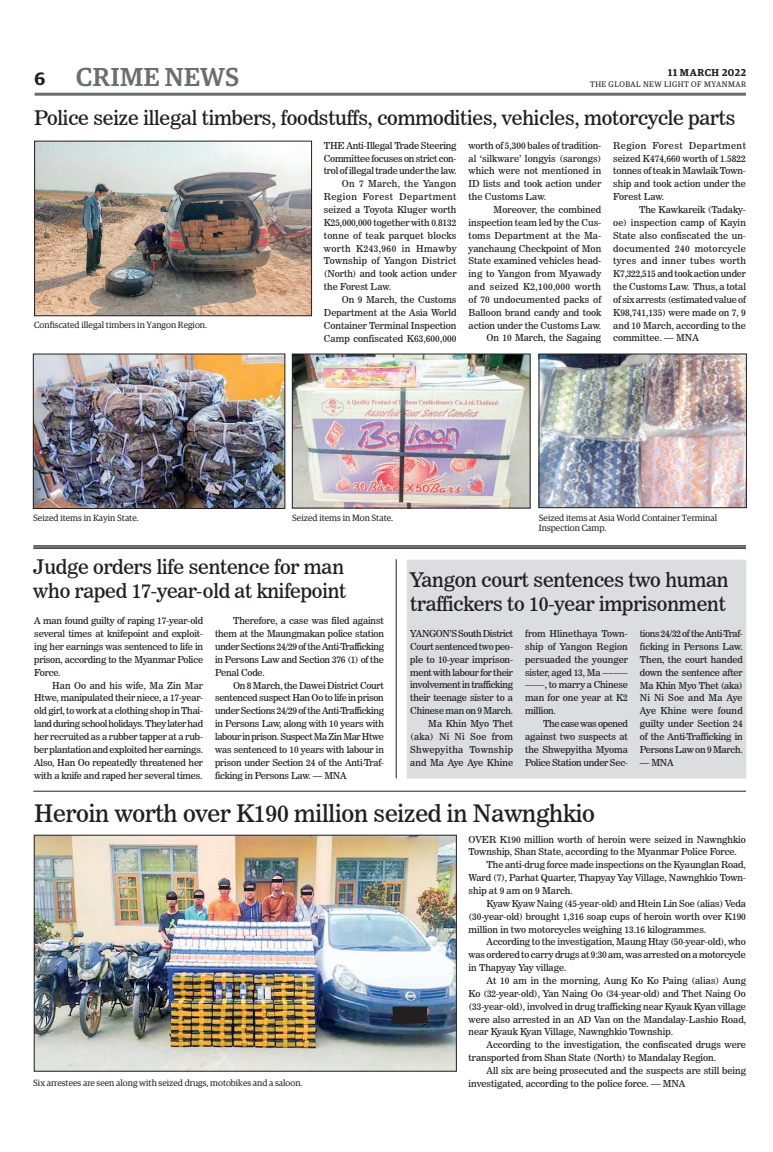
<style>
.page{position:relative;width:773px;height:1152px;background:#fff}
.page>*{position:absolute;margin:0;border:0;box-sizing:border-box;transform-origin:0 0}
.t1{font:500 26px "Guardian Egyp";letter-spacing:.02em;color:#6c6d70}
._2_Clm_Head{font:24px "News 706 BT Roman C";letter-spacing:-.01em;color:#231f20}
._1_Clm_Head{font:20px/24px "News 706 BT Roman C";letter-spacing:-.01em;color:#231f20}
.t2{font:600 18px "Guardian Egyp";color:#231f20}
.t3{font:600 10px "Guardian Egyp";letter-spacing:.06em;color:#231f20}
._2nd_Body{font:9.5px/12.9px "News 706 BT Roman C";letter-spacing:-.005em;color:#231f20;text-align:justify}
.Normal_Para{font:9.5px/12.9px "News 706 BT Roman C";letter-spacing:-.02em;color:#231f20;text-align:justify}
.t4{font:9px/10.8px "Guardian Egyp";color:#231f20}
.t5{font:8px "Guardian Egyp";letter-spacing:.06em;color:#231f20}
</style>
<div class="page">
<hr style="left:35px;top:93px;width:711px;height:3px;background:#6c6d70">
<div style="left:407px;top:560px;width:339px;height:218px;background:#dcdddf"></div>
<hr style="left:33px;top:546px;width:713px;height:1px;background:#231f20">
<hr style="left:33px;top:547px;width:713px;height:1px;background:#231f20">
<hr style="left:33px;top:548px;width:713px;height:1px;background:#231f20">
<hr style="left:33px;top:791px;width:713px;height:1px;background:#231f20">
<hr style="left:396px;top:559px;width:1px;height:219px;background:#231f20">
<img style="left:36px;top:143px;width:274px;height:171px">
<div style="left:34px;top:141px;width:278px;height:175px;border:1px solid #231f20"></div>
<img style="left:541px;top:356px;width:203px;height:150px">
<div style="left:539px;top:354px;width:207px;height:154px;border:1px solid #231f20"></div>
<img style="left:35px;top:356px;width:248px;height:151px">
<div style="left:33px;top:354px;width:252px;height:155px;border:1px solid #231f20"></div>
<img style="left:294px;top:356px;width:234px;height:150px">
<div style="left:292px;top:354px;width:238px;height:154px;border:1px solid #231f20"></div>
<img style="left:36px;top:837px;width:418px;height:232px">
<div style="left:34px;top:835px;width:422px;height:236px;border:1px solid #231f20"></div>
<svg style="left:166px;top:896px;width:11px;height:4px"></svg>
<svg style="left:194px;top:895px;width:10px;height:3px"></svg>
<svg style="left:219px;top:886px;width:10px;height:4px"></svg>
<svg style="left:244px;top:888px;width:10px;height:3px"></svg>
<svg style="left:272px;top:879px;width:10px;height:4px"></svg>
<svg style="left:301px;top:892px;width:11px;height:3px"></svg>
<div style="left:393px;top:1007px;width:34px;height:16px;background:#231f20"></div>
<h1 class="t1" style="left:76px;top:59px;width:164px">CRIME NEWS</h1>
<h3 class="t2" style="left:35px;top:65px;width:12px">6</h3>
<p class="t3" style="left:668px;top:65px;width:79px">11 MARCH 2022</p>
<p class="t5" style="left:590px;top:79px;width:158px">THE GLOBAL NEW LIGHT OF MYANMAR</p>
<p class="_1_Clm_Head" style="left:34px;top:106px;width:702px">Police seize illegal timbers, foodstuffs, commodities, vehicles, motorcycle parts</p>
<p class="t4" style="left:34px;top:319px;width:174px">Confiscated illegal timbers in Yangon Region.</p>
<p class="t4" style="left:33px;top:511px;width:107px">Seized items in Kayin State.</p>
<p class="Normal_Para" style="left:324px;top:139px;width:134px">THE Anti-Illegal Trade Steering Committee focuses on strict con&shy;trol of illegal trade under the law.</p>
<p class="_2nd_Body" style="left:324px;top:177px;width:134px;text-indent:18px">On 7 March, the Yangon Region Forest Department seized a Toyota Kluger worth K25,000,000 together with 0.8132 tonne of teak parquet blocks worth K243,960 in Hmawby Township of Yangon District (North) and took action under the Forest Law.</p>
<p class="_2nd_Body" style="left:324px;top:293px;width:134px;text-indent:18px">On 9 March, the Customs Department at the Asia World Container Terminal Inspection Camp confiscated K63,600,000</p>
<p class="_2nd_Body" style="left:468px;top:139px;width:134px">worth of 5,300 bales of tradition&shy;al ‘silkware’ longyis (sarongs) which were not mentioned in ID lists and took action under the Customs Law.</p>
<p class="_2nd_Body" style="left:468px;top:203px;width:134px;text-indent:25px">Moreover, the combined inspection team led by the Cus&shy;toms Department at the Ma&shy;yanchaung Checkpoint of Mon State examined vehicles head&shy;ing to Yangon from Myawady and seized K2,100,000 worth of 70 undocumented packs of Balloon brand candy and took action under the Customs Law.</p>
<p class="_2nd_Body" style="left:486px;top:332px;width:116px">On 10 March, the Sagaing</p>
<p class="_2nd_Body" style="left:613px;top:139px;width:134px">Region Forest Department seized K474,660 worth of 1.5822 tonnes of teak in Mawlaik Town&shy;ship and took action under the Forest Law.</p>
<p class="_2nd_Body" style="left:613px;top:203px;width:134px;text-indent:26px">The Kawkareik (Tadaky&shy;oe) inspection camp of Kayin State also confiscated the un&shy;documented 240 motorcycle tyres and inner tubes worth K7,322,515 and took action under the Customs Law. Thus, a total of six arrests (estimated value of K98,741,135) were made on 7, 9 and 10 March, according to the committee. — MNA</p>
<p class="t4" style="left:292px;top:511px;width:102px">Seized items in Mon State.</p>
<p class="t4" style="left:539px;top:511px;width:180px">Seized items at Asia World Container Terminal<br>Inspection Camp.</p>
<p class="_1_Clm_Head" style="left:33px;top:555px;width:314px">Judge orders life sentence for man who raped 17-year-old at knifepoint</p>
<p class="_1_Clm_Head" style="left:410px;top:568px;width:320px">Yangon court sentences two human traffickers to 10-year imprisonment</p>
<p class="Normal_Para" style="left:34px;top:614px;width:170px">A man found guilty of raping 17-year-old several times at knifepoint and exploit&shy;ing her earnings was sentenced to life in prison, according to the Myanmar Police Force.</p>
<p class="_2nd_Body" style="left:34px;top:679px;width:170px;text-indent:18px">Han Oo and his wife, Ma Zin Mar Htwe, manipulated their niece, a 17-year&shy;old girl, to work at a clothing shop in Thai&shy;land during school holidays. They later had her recruited as a rubber tapper at a rub&shy;ber plantation and exploited her earnings.<br>Also, Han Oo repeatedly threatened her with a knife and raped her several times.</p>
<p class="_2nd_Body" style="left:215px;top:614px;width:170px;text-indent:18px">Therefore, a case was filed against them at the Maungmakan police station under Sections 24/29 of the Anti-Trafficking in Persons Law and Section 376 (1) of the Penal Code.</p>
<p class="_2nd_Body" style="left:215px;top:679px;width:170px;text-indent:18px">On 8 March, the Dawei District Court sentenced suspect Han Oo to life in prison under Sections 24/29 of the Anti-Trafficking in Persons Law, along with 10 years with labour in prison. Suspect Ma Zin Mar Htwe was sentenced to 10 years with labour in prison under Section 24 of the Anti-Traf&shy;ficking in Persons Law. — MNA</p>
<p class="_2_Clm_Head" style="left:34px;top:799px;width:562px">Heroin worth over K190 million seized in Nawnghkio</p>
<p class="Normal_Para" style="left:410px;top:627px;width:104px">YANGON’S South District Court sentenced two peo&shy;ple to 10-year imprison&shy;ment with labour for their involvement in trafficking their teenage sister to a Chinese man on 9 March.</p>
<p class="_2nd_Body" style="left:410px;top:717px;width:104px;text-indent:18px">Ma Khin Myo Thet (aka) Ni Ni Soe from Shwepyitha Township and Ma Aye Aye Khine</p>
<p class="_2nd_Body" style="left:525px;top:627px;width:104px">from Hlinethaya Town&shy;ship of Yangon Region persuaded the younger sister, aged 13, Ma --------- -------, to marry a Chinese man for one year at K2 million.</p>
<p class="_2nd_Body" style="left:525px;top:717px;width:104px;text-indent:18px">The case was opened against two suspects at the Shwepyitha Myoma Police Station under Sec-</p>
<p class="_2nd_Body" style="left:640px;top:627px;width:104px">tions 24/32 of the Anti-Traf&shy;ficking in Persons Law.<br>Then, the court handed down the sentence after Ma Khin Myo Thet (aka)<br>Ni Ni Soe and Ma Aye Aye Khine were found guilty under Section 24 of the Anti-Trafficking in Persons Law on 9 March.</p>
<p class="_2nd_Body" style="left:640px;top:756px;width:35px">— MNA</p>
<p class="t4" style="left:33px;top:1077px;width:271px">Six arrestees are seen along with seized drugs, motobikes and a saloon.</p>
<p class="Normal_Para" style="left:468px;top:833px;width:279px">OVER K190 million worth of heroin were seized in Nawnghkio<br>Township, Shan State, according to the Myanmar Police Force.</p>
<p class="_2nd_Body" style="left:468px;top:858px;width:279px;text-indent:18px">The anti-drug force made inspections on the Kyaunglan Road, Ward (7), Parhat Quarter, Thapyay Yay Village, Nawnghkio Town&shy;ship at 9 am on 9 March.</p>
<p class="_2nd_Body" style="left:468px;top:897px;width:279px;text-indent:18px">Kyaw Kyaw Naing (45-year-old) and Htein Lin Soe (alias) Veda (30-year-old) brought 1,316 soap cups of heroin worth over K190 million in two motorcycles weighing 13.16 kilogrammes.</p>
<p class="_2nd_Body" style="left:468px;top:936px;width:279px;text-indent:18px">According to the investigation, Maung Htay (50-year-old), who was ordered to carry drugs at 9:30 am, was arrested on a motorcycle in Thapyay Yay village.</p>
<p class="_2nd_Body" style="left:468px;top:974px;width:279px;text-indent:18px">At 10 am in the morning, Aung Ko Ko Paing (alias) Aung Ko (32-year-old), Yan Naing Oo (34-year-old) and Thet Naing Oo (33-year-old), involved in drug trafficking near Kyauk Kyan village were also arrested in an AD Van on the Mandalay-Lashio Road, near Kyauk Kyan Village, Nawnghkio Township.</p>
<p class="_2nd_Body" style="left:468px;top:1038px;width:279px;text-indent:18px">According to the investigation, the confiscated drugs were transported from Shan State (North) to Mandalay Region.</p>
<p class="_2nd_Body" style="left:468px;top:1064px;width:279px;text-indent:18px">All six are being prosecuted and the suspects are still being investigated, according to the police force. — MNA</p>
</div>
